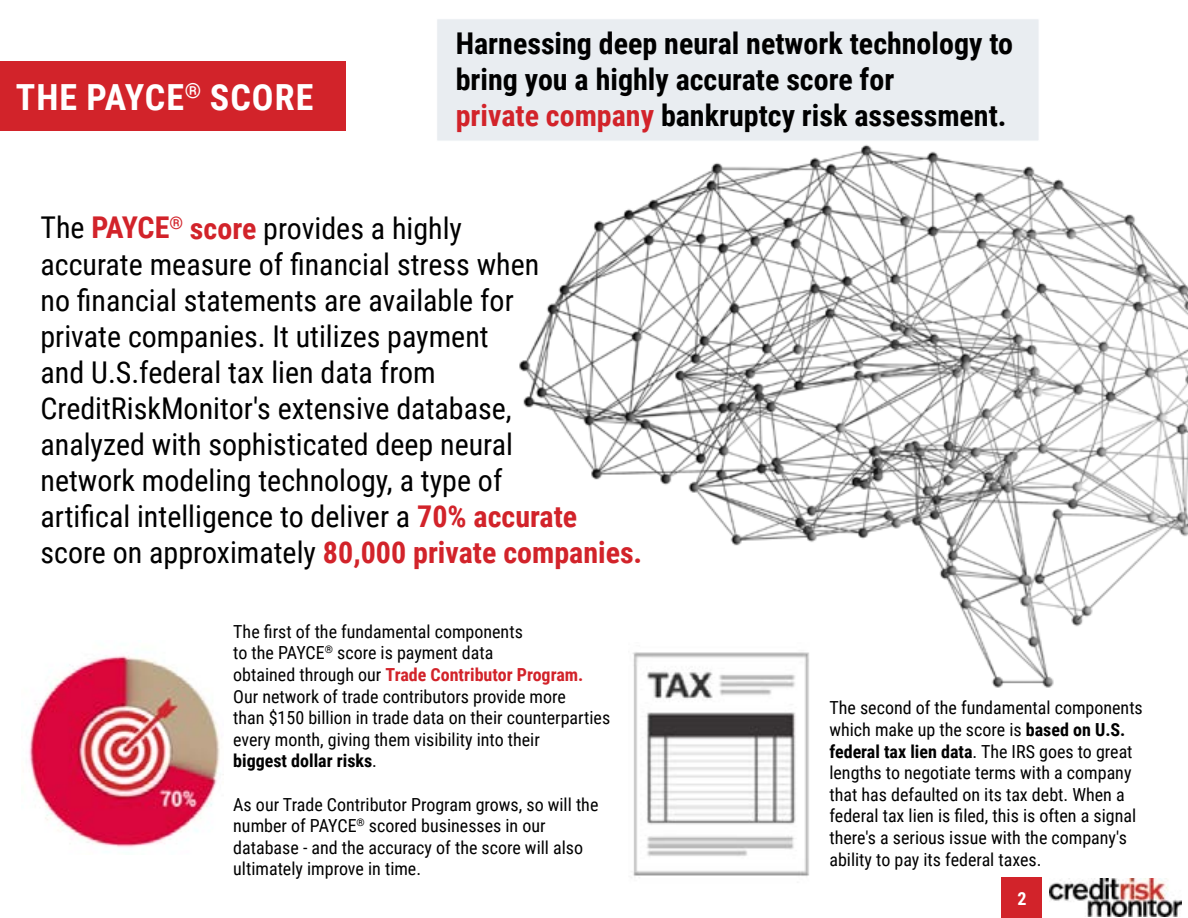
<style>
.page{position:relative;width:1188px;height:918px;background:#fff}
.page>*{position:absolute;margin:0;border:0;box-sizing:border-box;transform-origin:0 0}
.t1{font:700 36px "Roboto Condensed";letter-spacing:.03em;color:#fff}
.t2{font:30px/36px "Roboto Condensed";color:#000}
.t3{font:700 30px/36px "Roboto Condensed";color:#000}
.t4{font:18px/21.6px "Roboto Condensed";color:#000}
.t5{font:700 18px "Roboto Condensed";color:#fff}
.s1{color:#d2232a}
.s2{font-weight:700;color:#d2232a}
.s3{font-weight:700}
</style>
<div class="page">
<div style="left:1002px;top:878px;width:40px;height:40px;background:#d2232a"></div>
<img style="left:1050px;top:878px;width:132px;height:39px">
<img style="left:519px;top:144px;width:669px;height:544px">
<div style="left:436px;top:18px;width:604px;height:123px;background:#e9edf1;border:1px solid #fff"></div>
<div style="left:0;top:62px;width:346px;height:69px;background:#d2232a"></div>
<img style="left:29px;top:655px;width:191px;height:197px">
<img style="left:629px;top:643px;width:188px;height:233px">
<h1 class="t1" style="left:16px;top:72px;width:299px">THE PAYCE<sup>®</sup> SCORE</h1>
<h2 class="t3" style="left:456px;top:24px;width:559px">Harnessing deep neural network technology to bring you a highly accurate score for<br><span class="s1">private company</span> bankruptcy risk assessment.</h2>
<p class="t2" style="left:40px;top:209px;width:603px">The <span class="s2">PAYCE</span><sup>®</sup> <span class="s2">score</span> provides a highly<br>accurate measure of financial stress when<br>no financial statements are available for<br>private companies. It utilizes payment<br>and U.S.federal tax lien data from CreditRiskMonitor's extensive database,<br>analyzed with sophisticated deep neural<br>network modeling technology, a type of<br>artifical intelligence to deliver a <span class="s2">70% accurate </span>score on approximately <span class="s2">80,000 private companies.</span></p>
<p class="t4" style="left:233px;top:620px;width:378px">The first of the fundamental components<br>to the PAYCE<sup>®</sup> score is payment data<br>obtained through our <span class="s2">Trade Contributor Program.<br></span>Our network of trade contributors provide more<br>than $150 billion in trade data on their counterparties every month, giving them visibility into their<br><span class="s3">biggest dollar risks</span>.</p>
<p class="t4" style="left:233px;top:793px;width:367px">As our Trade Contributor Program grows, so will the number of PAYCE<sup>®</sup> scored businesses in our database - and the accuracy of the score will also ultimately improve in time.</p>
<p class="t4" style="left:829px;top:697px;width:315px">The second of the fundamental components which make up the score is <span class="s3">based on U.S. federal tax lien data</span>. The IRS goes to great lengths to negotiate terms with a company that has defaulted on its tax debt. When a federal tax lien is filed, this is often a signal there's a serious issue with the company's ability to pay its federal taxes.</p>
<p class="t5" style="left:1017px;top:885px;width:11px">2</p>
</div>
